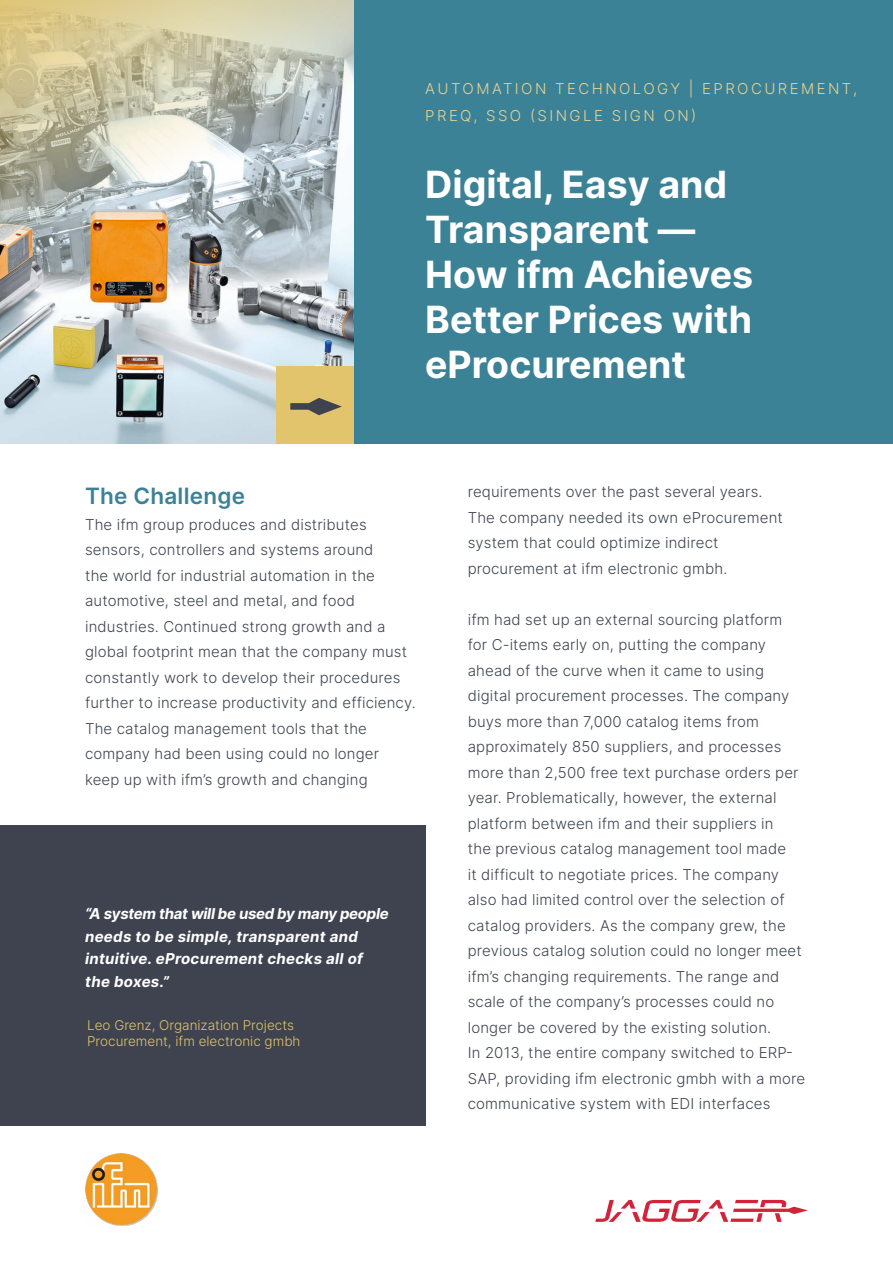
<style>
.page{position:relative;width:893px;height:1263px;background:#fff}
.page>*{position:absolute;margin:0;border:0;box-sizing:border-box;transform-origin:0 0}
.t1{font:700 37.5px/45px "Inter";color:#fff}
.t2{font:600 22.5px "Inter";letter-spacing:.01em;color:#3c8296}
.t3{font:300 15px/25.5px "Inter";letter-spacing:.01em;color:#3e434f}
.t4{font:italic 700 15px/22.5px "Inter";letter-spacing:.02em;color:#fff}
.t5{font:300 15px/27px "Inter";letter-spacing:.16em;color:#e9d394}
.t6{font:300 13.5px/16.2px "Inter";color:#e1c46d}
</style>
<div class="page">
<div style="left:353px;top:0;width:540px;height:443px;background:#3c8296"></div>
<svg style="left:595px;top:1200px;width:213px;height:22px"></svg>
<img style="left:0;top:0;width:353px;height:443px">
<div style="left:276px;top:366px;width:77px;height:77px;background:#e2c46d"></div>
<svg style="left:290px;top:398px;width:52px;height:17px"></svg>
<div style="left:0;top:825px;width:425px;height:301px;background:#3e434f"></div>
<img style="left:86px;top:1154px;width:72px;height:71px">
<p class="t5" style="left:425px;top:75px;width:433px">AUTOMATION TECHNOLOGY | EPROCUREMENT,<br>PREQ, SSO (SINGLE SIGN ON)</p>
<h1 class="t1" style="left:425px;top:161px;width:329px">Digital, Easy and<br>Transparent —<br>How ifm Achieves<br>Better Prices with eProcurement</h1>
<h2 class="t2" style="left:85px;top:480px;width:161px">The Challenge</h2>
<p class="t3" style="left:85px;top:511px;width:332px">The ifm group produces and distributes sensors, controllers and systems around<br>the world for industrial automation in the automotive, steel and metal, and food industries. Continued strong growth and a global footprint mean that the company must constantly work to develop their procedures further to increase productivity and efficiency.<br>The catalog management tools that the company had been using could no longer keep up with ifm’s growth and changing</p>
<p class="t4" style="left:85px;top:902px;width:305px">“A system that will be used by many people needs to be simple, transparent and intuitive. eProcurement checks all of the boxes.”</p>
<p class="t6" style="left:87px;top:1016px;width:215px">Leo Grenz, Organization Projects<br>Procurement, ifm electronic gmbh</p>
<p class="t3" style="left:468px;top:479px;width:317px">requirements over the past several years.<br>The company needed its own eProcurement system that could optimize indirect procurement at ifm electronic gmbh.</p>
<p class="t3" style="left:468px;top:606px;width:339px">ifm had set up an external sourcing platform for C-items early on, putting the company ahead of the curve when it came to using digital procurement processes. The company buys more than 7,000 catalog items from approximately 850 suppliers, and processes more than 2,500 free text purchase orders per year. Problematically, however, the external platform between ifm and their suppliers in<br>the previous catalog management tool made<br>it difficult to negotiate prices. The company also had limited control over the selection of catalog providers. As the company grew, the previous catalog solution could no longer meet ifm’s changing requirements. The range and scale of the company’s processes could no longer be covered by the existing solution.<br>In 2013, the entire company switched to ERP-SAP, providing ifm electronic gmbh with a more communicative system with EDI interfaces</p>
</div>
